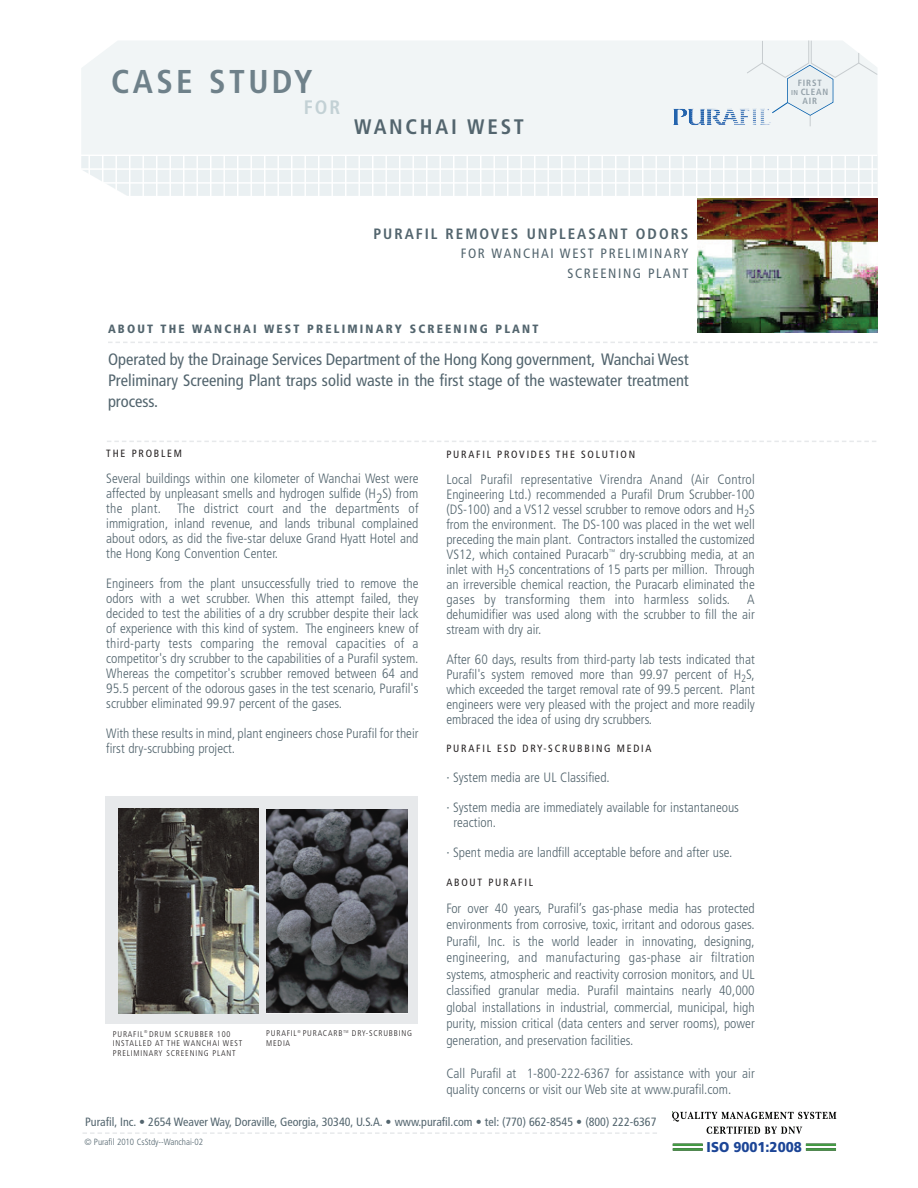
<style>
.page{position:relative;width:918px;height:1188px;background:#fff}
.page>*{position:absolute;margin:0;border:0;box-sizing:border-box;transform-origin:0 0}
.t1{font:700 condensed 33px "Frutiger LT Std";letter-spacing:.105em;color:#6f818a}
.t2{font:700 condensed 21px "Frutiger LT Std";letter-spacing:.13em;color:#53656e}
.t3{font:700 condensed 19.5px "Frutiger LT Std";color:#c3d1d5}
.t4{font:condensed 16.5px/21px "Frutiger LT Std";color:#53656e;text-align:justify}
.t5{font:700 condensed 15px "Frutiger LT Std";letter-spacing:.13em;color:#53656e}
.t6{font:900 14.25px "DNV Frutiger";color:#1c4596;scale:.93 1}
.t7{font:300 condensed 13.5px/15px "Frutiger LT Std";color:#53656e;text-align:justify}
.t8{font:condensed 13.5px/19.5px "Frutiger LT Std";letter-spacing:.12em;color:#53656e;text-align:right}
.t9{font:condensed 12px "Frutiger LT Std";color:#53656e}
.t10{font:900 condensed 12px "Frutiger LT Std";letter-spacing:.18em;color:#53656e}
.t11{font:condensed 10.5px "Frutiger LT Std";letter-spacing:.17em;color:#231f20}
.t12{font:300 condensed 9px "Frutiger LT Std";color:#53656e}
.t13{font:700 condensed 9px/9px "Frutiger LT Std";letter-spacing:.105em;color:#95a2aa;text-align:center}
.t14{font:300 condensed 8.25px/9.8px "Frutiger LT Std";letter-spacing:.095em;color:#231f20}
.s1{font-size:7.2px}
</style>
<div class="page">
<div style="left:81px;top:41px;width:796px;height:127px;background:#f1f5f6"></div>
<svg style="left:82px;top:156px;width:796px;height:40px"></svg>
<hr style="left:88px;top:156px;width:2px;height:20px;background:#fff">
<hr style="left:81px;top:168px;width:797px;height:2px;background:#fff">
<hr style="left:81px;top:154px;width:797px;height:2px;background:#fff">
<hr style="left:103px;top:182px;width:775px;height:2px;background:#fff">
<img style="left:697px;top:198px;width:181px;height:135px">
<svg style="left:107px;top:441px;width:769px;height:1px"></svg>
<svg style="left:108px;top:342px;width:769px;height:1px"></svg>
<div style="left:105px;top:796px;width:313px;height:228px;background:#e7e9eb"></div>
<img style="left:119px;top:809px;width:139px;height:205px">
<img style="left:266px;top:809px;width:142px;height:204px">
<svg style="left:746px;top:40px;width:132px;height:86px"></svg>
<img style="left:673px;top:109px;width:97px;height:16px">
<svg style="left:83px;top:1132px;width:574px;height:2px"></svg>
<svg style="left:672px;top:1112px;width:164px;height:22px"></svg>
<hr style="left:673px;top:1144px;width:30px;height:2px;background:#459c45">
<hr style="left:673px;top:1148px;width:30px;height:3px;background:#459c45">
<hr style="left:806px;top:1144px;width:30px;height:2px;background:#459c45">
<hr style="left:806px;top:1148px;width:30px;height:3px;background:#459c45">
<h1 class="t1" style="left:111px;top:68px;width:203px">CASE STUDY</h1>
<h3 class="t3" style="left:304px;top:99px;width:38px">FOR</h3>
<h2 class="t2" style="left:354px;top:118px;width:172px">WANCHAI WEST</h2>
<p class="t13" style="left:791px;top:79px;width:39px">FIRST<br><span class="s1">IN</span> CLEAN<br>AIR</p>
<p class="t5" style="left:374px;top:228px;width:316px">PURAFIL REMOVES UNPLEASANT ODORS</p>
<p class="t8" style="left:461px;top:245px;width:229px">FOR WANCHAI WEST PRELIMINARY<br>SCREENING PLANT</p>
<p class="t10" style="left:108px;top:324px;width:432px">ABOUT THE WANCHAI WEST PRELIMINARY SCREENING PLANT</p>
<p class="t4" style="left:108px;top:350px;width:582px">Operated by the Drainage Services Department of the Hong Kong government, Wanchai West Preliminary Screening Plant traps solid waste in the first stage of the wastewater treatment process.</p>
<p class="t11" style="left:106px;top:449px;width:77px">THE PROBLEM</p>
<p class="t7" style="left:106px;top:472px;width:314px">Several buildings within one kilometer of Wanchai West were affected by unpleasant smells and hydrogen sulfide (H2S) from the plant. The district court and the departments of immigration, inland revenue, and lands tribunal complained about odors, as did the five-star deluxe Grand Hyatt Hotel and the Hong Kong Convention Center.</p>
<p class="t7" style="left:106px;top:577px;width:314px">Engineers from the plant unsuccessfully tried to remove the odors with a wet scrubber. When this attempt failed, they decided to test the abilities of a dry scrubber despite their lack of experience with this kind of system. The engineers knew of third-party tests comparing the removal capacities of a competitor's dry scrubber to the capabilities of a Purafil system.<br>Whereas the competitor's scrubber removed between 64 and 95.5 percent of the odorous gases in the test scenario, Purafil's scrubber eliminated 99.97 percent of the gases.</p>
<p class="t7" style="left:106px;top:727px;width:314px">With these results in mind, plant engineers chose Purafil for their first dry-scrubbing project.</p>
<p class="t11" style="left:446px;top:450px;width:190px">PURAFIL PROVIDES THE SOLUTION</p>
<p class="t7" style="left:446px;top:473px;width:310px">Local Purafil representative Virendra Anand (Air Control Engineering Ltd.) recommended a Purafil Drum Scrubber-100 (DS-100) and a VS12 vessel scrubber to remove odors and H<sub>2</sub>S from the environment. The DS-100 was placed in the wet well preceding the main plant. Contractors installed the customized VS12, which contained Puracarb<sup>™</sup> dry-scrubbing media, at an inlet with H<sub>2</sub>S concentrations of 15 parts per million. Through an irreversible chemical reaction, the Puracarb eliminated the gases by transforming them into harmless solids.</p>
<p class="t7" style="left:446px;top:593px;width:310px;text-indent:301px">A dehumidifier was used along with the scrubber to fill the air stream with dry air.</p>
<p class="t7" style="left:446px;top:653px;width:310px">After 60 days, results from third-party lab tests indicated that Purafil's system removed more than 99.97 percent of H<sub>2</sub>S, which exceeded the target removal rate of 99.5 percent. Plant engineers were very pleased with the project and more readily embraced the idea of using dry scrubbers.</p>
<p class="t11" style="left:446px;top:744px;width:207px">PURAFIL ESD DRY-SCRUBBING MEDIA</p>
<p class="t7" style="left:446px;top:771px;width:165px">· System media are UL Classified.</p>
<p class="t7" style="left:453px;top:801px;width:287px;text-indent:-7px">· System media are immediately available for instantaneous reaction.</p>
<p class="t7" style="left:446px;top:846px;width:287px">· Spent media are landfill acceptable before and after use.</p>
<p class="t11" style="left:446px;top:878px;width:88px">ABOUT PURAFIL</p>
<p class="t7" style="left:446px;top:901px;width:310px;line-height:16.5px">For over 40 years, Purafil’s gas-phase media has protected environments from corrosive, toxic, irritant and odorous gases.<br>Purafil, Inc. is the world leader in innovating, designing, engineering, and manufacturing gas-phase air filtration systems, atmospheric and reactivity corrosion monitors, and UL classified granular media. Purafil maintains nearly 40,000 global installations in industrial, commercial, municipal, high purity, mission critical (data centers and server rooms), power generation, and preservation facilities.</p>
<p class="t7" style="left:446px;top:1066px;width:310px;line-height:16.5px">Call Purafil at 1-800-222-6367 for assistance with your air quality concerns or visit our Web site at www.purafil.com.</p>
<p class="t14" style="left:113px;top:1029px;width:131px">PURAFIL<sup>®</sup> DRUM SCRUBBER 100<br>INSTALLED AT THE WANCHAI WEST<br>PRELIMINARY SCREENING PLANT</p>
<p class="t14" style="left:266px;top:1029px;width:147px">PURAFIL<sup>®</sup> PURACARB<sup>TM</sup> DRY-SCRUBBING<br>MEDIA</p>
<p class="t9" style="left:85px;top:1117px;width:573px">Purafil, Inc. • 2654 Weaver Way, Doraville, Georgia, 30340, U.S.A. • www.purafil.com • tel: (770) 662-8545 • (800) 222-6367</p>
<p class="t12" style="left:84px;top:1139px;width:120px">© Purafil 2010 CsStdy--Wanchai-02</p>
<p class="t6" style="left:707px;top:1139px;width:104px">ISO 9001:2008</p>
</div>
